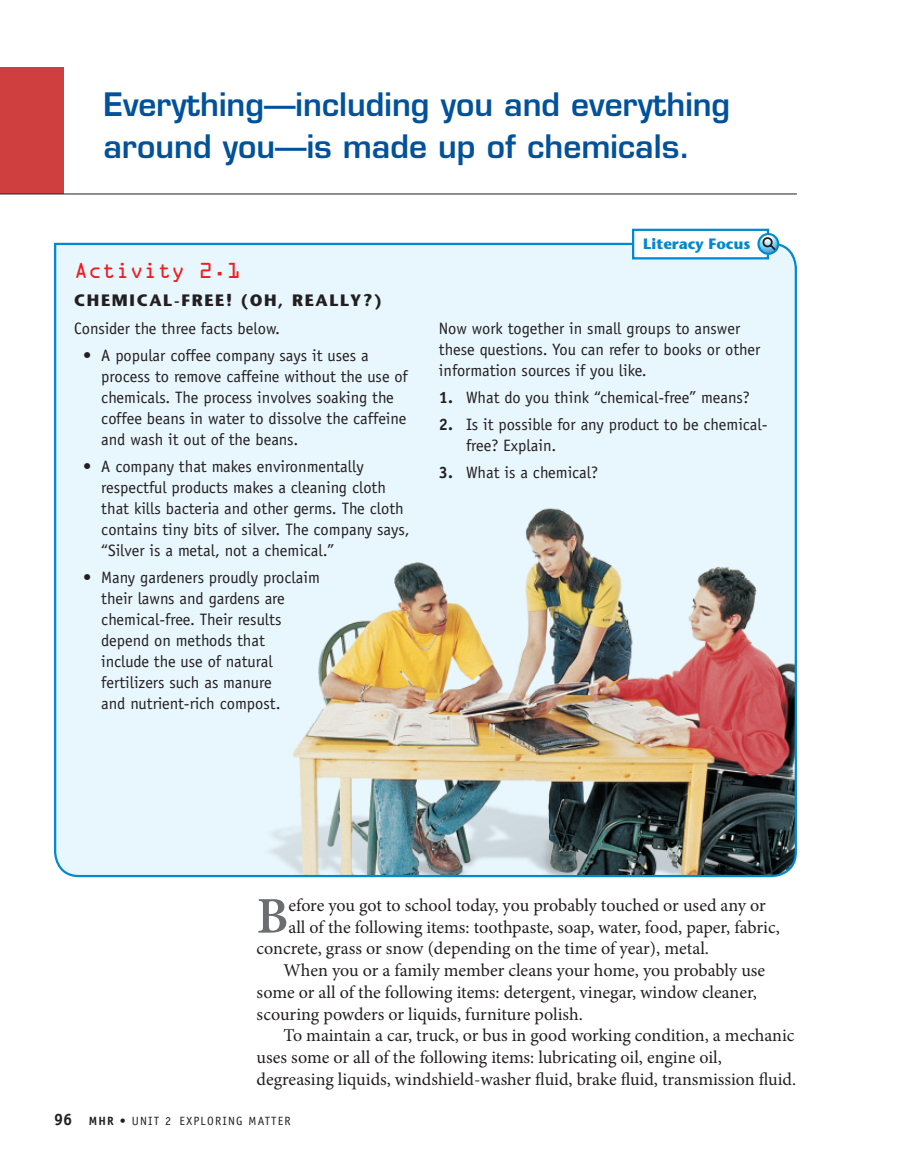
<style>
.page{position:relative;width:905px;height:1175px;background:#fff}
.page>*{position:absolute;margin:0;border:0;box-sizing:border-box;transform-origin:0 0}
.t1{font:600 51.45px "Minion Pro";color:#6c6d70}
.t2{font:600 31.5px/42px "Eurostile";color:#01519b}
.t3{font:19.5px "OCRA";letter-spacing:-.01em;color:#ee1d23}
.t4{font:18px "Minion Pro";color:#231f20}
.t5{font:16.5px/21px "Officina Sans";color:#231f20}
.t6{font:700 16.5px "Stone Sans";letter-spacing:.1em;color:#231f20}
.t7{font:700 15px "Stone Sans";color:#0089cf}
.t8{font:12px "Officina Sans";letter-spacing:.1em;color:#231f20}
.s1{font-weight:700}
.s2{font-weight:700;font-size:16.5px}
</style>
<div class="page">
<div style="left:0;top:68px;width:63px;height:126px;background:#cf3f40"></div>
<hr style="left:0;top:194px;width:796px;height:1px;background:#231f20">
<img style="left:54px;top:242px;width:743px;height:636px">
<div style="left:633px;top:230px;width:135px;height:28px;background:#fff"></div>
<div style="left:632px;top:229px;width:137px;height:30px;border:2px solid #0089cf"></div>
<svg style="left:760px;top:235px;width:19px;height:19px"></svg>
<div style="left:757px;top:233px;width:22px;height:22px;border:2px solid #0089cf;border-radius:50%"></div>
<p class="t2" style="left:104px;top:86px;width:628px">Everything—including you and everything around you—is made up of chemicals.</p>
<p class="t3" style="left:74px;top:263px;width:168px">Activity 2.1</p>
<p class="t6" style="left:74px;top:293px;width:309px">CHEMICAL-FREE! (OH, REALLY?)</p>
<p class="t5" style="left:74px;top:319px;width:207px">Consider the three facts below.</p>
<p class="t5" style="left:101px;top:346px;width:308px;text-indent:-18px">• A popular coffee company says it uses a process to remove caffeine without the use of chemicals. The process involves soaking the coffee beans in water to dissolve the caffeine and wash it out of the beans.</p>
<p class="t5" style="left:101px;top:457px;width:310px;text-indent:-18px">• A company that makes environmentally respectful products makes a cleaning cloth that kills bacteria and other germs. The cloth contains tiny bits of silver. The company says, “Silver is a metal, not a chemical.”</p>
<p class="t5" style="left:101px;top:568px;width:220px;text-indent:-18px">• Many gardeners proudly proclaim their lawns and gardens are chemical-free. Their results depend on methods that<br>include the use of natural fertilizers such as manure<br>and nutrient-rich compost.</p>
<p class="t7" style="left:643px;top:238px;width:108px">Literacy Focus</p>
<p class="t5" style="left:439px;top:319px;width:323px">Now work together in small groups to answer these questions. You can refer to books or other information sources if you like.</p>
<p class="t5" style="left:439px;top:388px;width:312px"><span class="s1">1.</span> What do you think “chemical-free” means?</p>
<p class="t5" style="left:466px;top:415px;width:303px;text-indent:-27px"><span class="s1">2.</span> Is it possible for any product to be chemical&shy;free? Explain.</p>
<p class="t5" style="left:439px;top:463px;width:161px"><span class="s1">3.</span> What is a chemical?</p>
<p class="t1" style="left:256px;top:895px;width:33px">B</p>
<p class="t4" style="left:288px;top:898px;width:479px">efore you got to school today, you probably touched or used any or</p>
<p class="t4" style="left:288px;top:919px;width:493px">all of the following items: toothpaste, soap, water, food, paper, fabric,</p>
<p class="t4" style="left:256px;top:941px;width:454px">concrete, grass or snow (depending on the time of year), metal.</p>
<p class="t4" style="left:283px;top:963px;width:483px">When you or a family member cleans your home, you probably use</p>
<p class="t4" style="left:256px;top:985px;width:501px">some or all of the following items: detergent, vinegar, window cleaner,</p>
<p class="t4" style="left:256px;top:1006px;width:328px">scouring powders or liquids, furniture polish.</p>
<p class="t4" style="left:283px;top:1028px;width:512px">To maintain a car, truck, or bus in good working condition, a mechanic</p>
<p class="t4" style="left:256px;top:1050px;width:466px">uses some or all of the following items: lubricating oil, engine oil,</p>
<p class="t4" style="left:256px;top:1072px;width:541px">degreasing liquids, windshield-washer fluid, brake fluid, transmission fluid.</p>
<p class="t8" style="left:54px;top:1116px;width:238px"><span class="s2">96</span> <span class="s1">MHR •</span> UNIT 2 EXPLORING MATTER</p>
</div>
